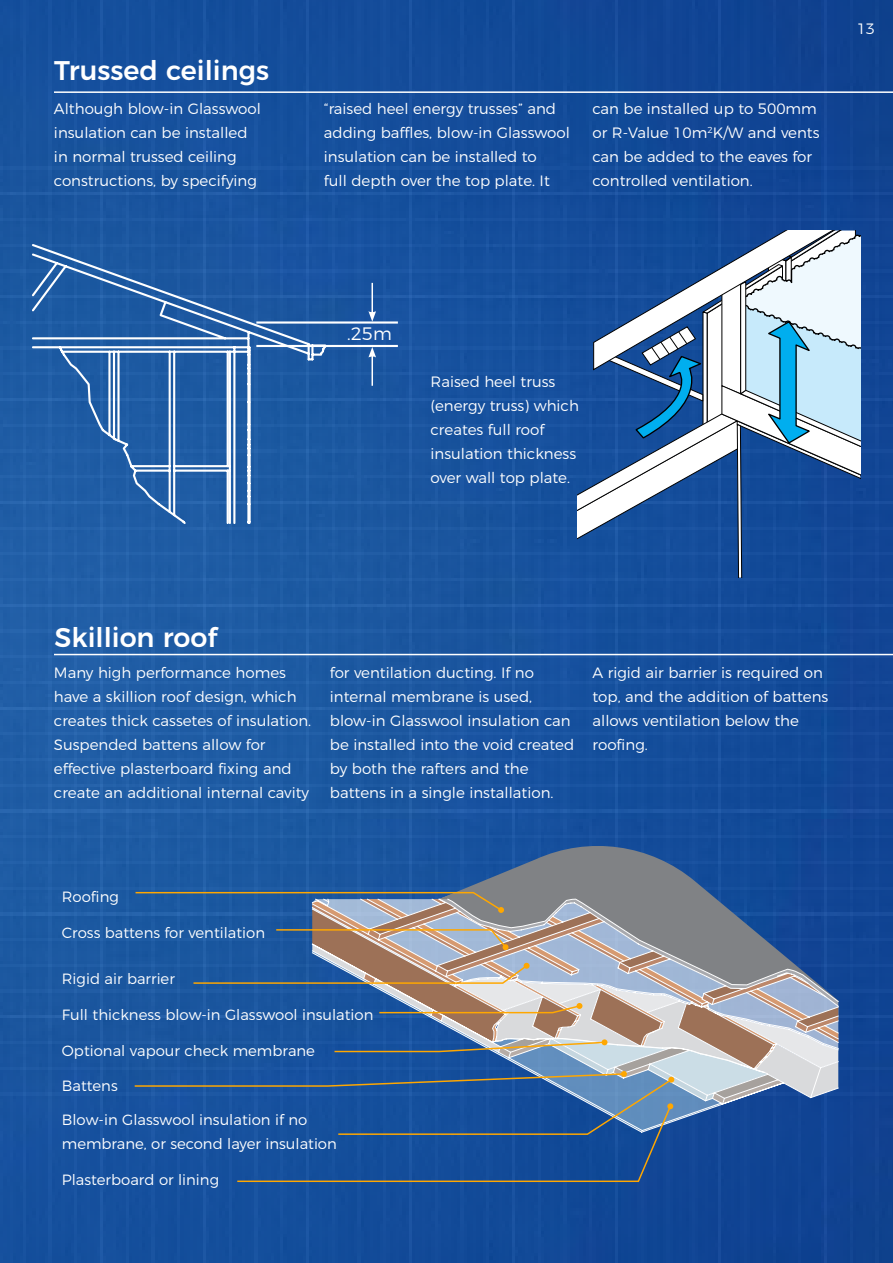
<style>
.page{position:relative;width:893px;height:1263px;background:#fff}
.page>*{position:absolute;margin:0;border:0;box-sizing:border-box;transform-origin:0 0}
.t1{font:500 27px "Montserrat";color:#fff}
.t2{font:300 18px "Montserrat";color:#fff}
.t3{font:300 15px/24px "Montserrat";color:#fff}
.t4{font:300 15px "Montserrat Alternates";color:#fff}
.t5{font:300 14.85px/23.7px "Montserrat";color:#fff}
</style>
<div class="page">
<img style="left:0;top:0;width:893px;height:1263px">
<hr style="left:54px;top:654px;width:839px;height:1px;background:#fff">
<hr style="left:54px;top:91px;width:839px;height:2px;background:#fff">
<svg style="left:30px;top:242px;width:297px;height:284px;background:#2f67aa"></svg>
<hr style="left:256px;top:345px;width:142px;height:2px;background:#fff">
<hr style="left:256px;top:321px;width:142px;height:3px;background:#fff">
<hr style="left:371px;top:283px;width:2px;height:30px;background:#fff">
<svg style="left:368px;top:311px;width:8px;height:11px"></svg>
<hr style="left:371px;top:355px;width:2px;height:31px;background:#fff">
<svg style="left:368px;top:347px;width:8px;height:10px"></svg>
<svg style="left:577px;top:230px;width:283px;height:347px"></svg>
<svg style="left:439px;top:835px;width:400px;height:63px;background:#365d93"></svg>
<svg style="left:133px;top:891px;width:705px;height:292px;background:#5775a0"></svg>
<h1 class="t1" style="left:54px;top:49px;width:217px">Trussed ceilings</h1>
<p class="t3" style="left:54px;top:96px;width:208px">Although blow-in Glasswool insulation can be installed in normal trussed ceiling constructions, by specifying</p>
<p class="t3" style="left:324px;top:96px;width:248px">“raised heel energy trusses” and adding baffles, blow-in Glasswool insulation can be installed to<br>full depth over the top plate. It</p>
<p class="t3" style="left:592px;top:96px;width:228px">can be installed up to 500mm or R-Value 10m<sup>2</sup>K/W and vents can be added to the eaves for controlled ventilation.</p>
<p class="t4" style="left:857px;top:17px;width:20px">13</p>
<p class="t2" style="left:347px;top:319px;width:46px">.25m</p>
<p class="t3" style="left:431px;top:369px;width:150px">Raised heel truss (energy truss) which creates full roof insulation thickness over wall top plate.</p>
<h1 class="t1" style="left:54px;top:616px;width:164px">Skillion roof</h1>
<p class="t3" style="left:54px;top:659px;width:259px">Many high performance homes have a skillion roof design, which creates thick cassetes of insulation.<br>Suspended battens allow for effective plasterboard fixing and create an additional internal cavity</p>
<p class="t3" style="left:330px;top:659px;width:246px">for ventilation ducting. If no internal membrane is used, blow-in Glasswool insulation can be installed into the void created by both the rafters and the battens in a single installation.</p>
<p class="t3" style="left:593px;top:659px;width:237px">A rigid air barrier is required on top, and the addition of battens allows ventilation below the roofing.</p>
<p class="t5" style="left:62px;top:883px;width:58px">Roofing</p>
<p class="t5" style="left:62px;top:919px;width:205px">Cross battens for ventilation</p>
<p class="t5" style="left:62px;top:965px;width:114px">Rigid air barrier</p>
<p class="t5" style="left:62px;top:1001px;width:313px">Full thickness blow-in Glasswool insulation</p>
<p class="t5" style="left:62px;top:1038px;width:255px">Optional vapour check membrane</p>
<p class="t5" style="left:62px;top:1072px;width:57px">Battens</p>
<p class="t5" style="left:62px;top:1107px;width:276px">Blow-in Glasswool insulation if no membrane, or second layer insulation</p>
<p class="t5" style="left:62px;top:1166px;width:159px">Plasterboard or lining</p>
</div>
